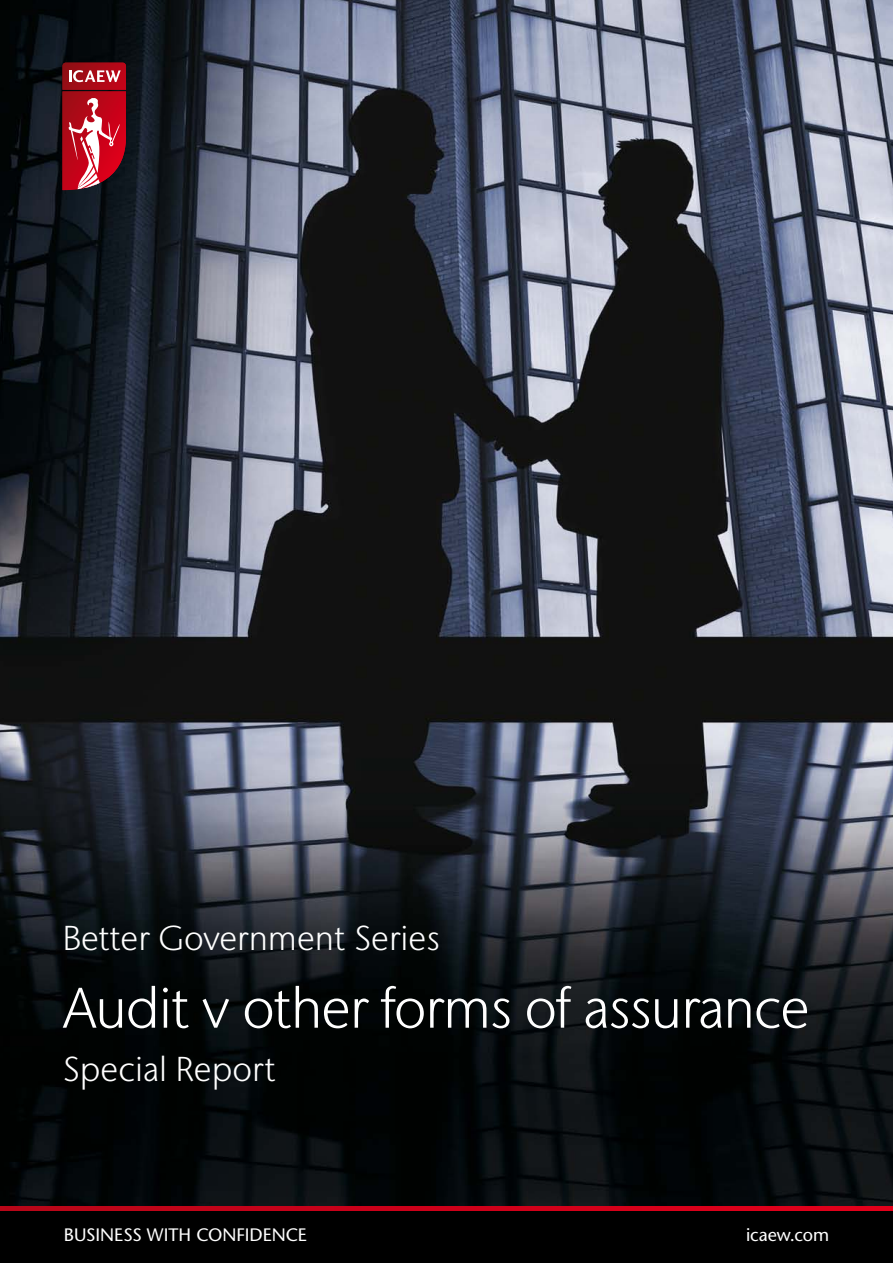
<style>
.page{position:relative;width:893px;height:1263px;background:#fff}
.page>*{position:absolute;margin:0;border:0;box-sizing:border-box;transform-origin:0 0}
.Body_text{font:300 57px "Stone Sans IIITC Std";letter-spacing:-.02em;color:#fff}
.Body_text-2{font:300 34.5px "Stone Sans IIITC Std";color:#fff}
.t1{font:18px "Stone Sans";color:#fff}
</style>
<div class="page">
<img style="left:0;top:0;width:893px;height:1206px">
<svg style="left:0;top:1206px;width:893px;height:5px;background:#cd0119"></svg>
<div style="left:0;top:1211px;width:893px;height:52px;background:#000"></div>
<svg style="left:62px;top:63px;width:66px;height:127px;background:#b12e3c"></svg>
<p class="Body_text-2" style="left:63px;top:917px;width:379px">Better Government Series</p>
<p class="Body_text" style="left:63px;top:974px;width:749px">Audit v other forms of assurance</p>
<p class="Body_text-2" style="left:63px;top:1048px;width:215px">Special Report</p>
<p class="t1" style="left:64px;top:1223px;width:245px">BUSINESS WITH CONFIDENCE</p>
<p class="t1" style="left:746px;top:1223px;width:85px">icaew.com</p>
</div>
